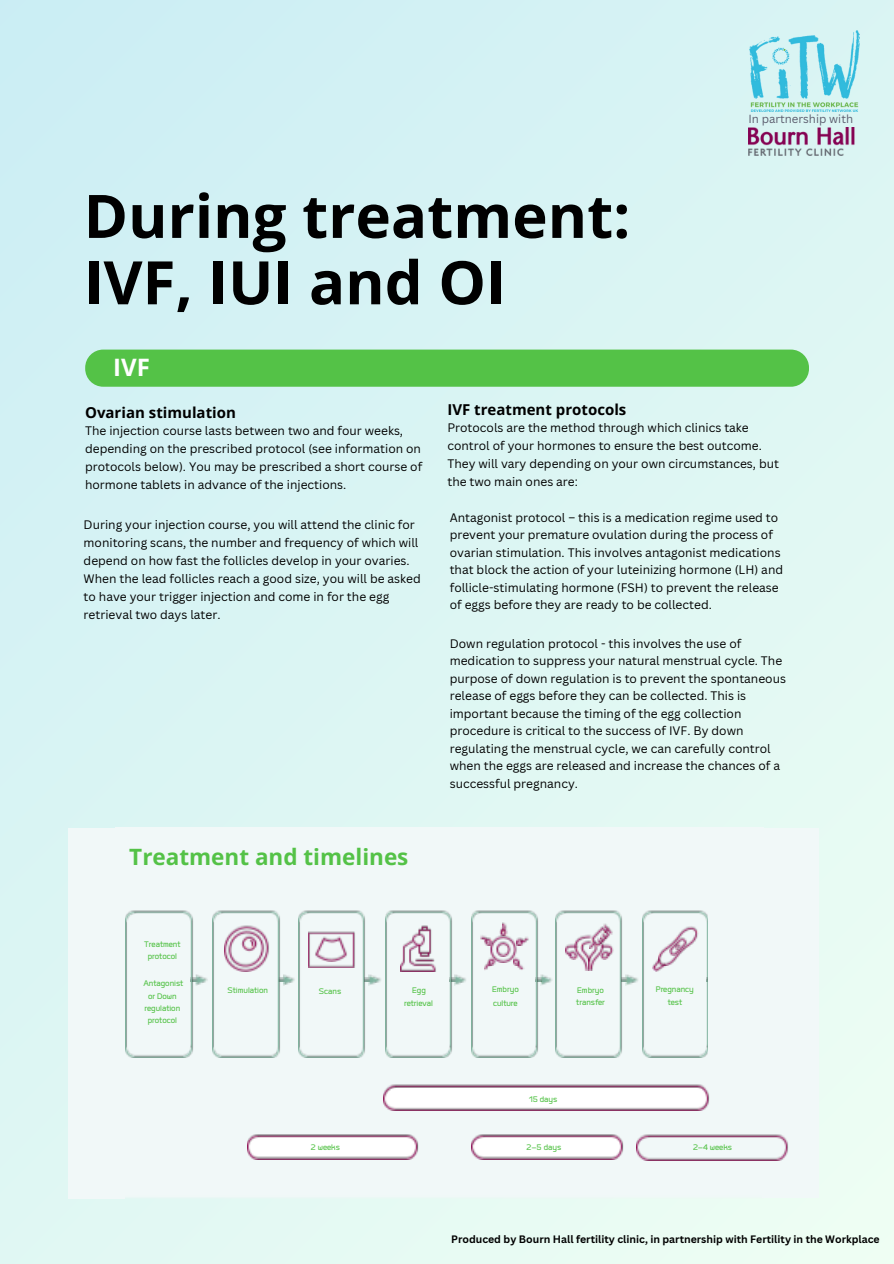
<style>
.page{position:relative;width:894px;height:1264px;background:#fff}
.page>*{position:absolute;margin:0;border:0;box-sizing:border-box;transform-origin:0 0}
.t1{font:700 60px/66.3px "Open Sans";color:#000}
.t2{font:700 24px "Open Sans";color:#fff}
.t3{font:700 22.5px "Open Sans";color:#54c247}
.t4{font:700 15px "Open Sans";color:#000}
.t5{font:12px/18px "Canva Sans";color:#000}
.t6{font:11.4px "Canva Sans";color:#5c5d6e}
.t7{font:700 10.5px/12.3px "Oxygen";color:#54c247;text-align:center}
.t8{font:700 10.5px "Canva Sans";color:#000}
</style>
<div class="page">
<div style="left:0;top:0;width:893px;height:1263px;background:linear-gradient(to right,#d3f1f4,#e3f9f3)"></div>
<div style="left:85px;top:349px;width:723px;height:38px;background:#54c247"></div>
<img style="left:749px;top:30px;width:110px;height:81px">
<img style="left:748px;top:127px;width:111px;height:29px">
<div style="left:115px;top:827px;width:648px;height:371px;background:#f1f8f8"></div>
<img style="left:384px;top:1084px;width:325px;height:26px">
<img style="left:247px;top:1133px;width:171px;height:26px">
<img style="left:471px;top:1133px;width:151px;height:26px">
<img style="left:124px;top:910px;width:584px;height:147px">
<div style="left:68px;top:828px;width:56px;height:370px;background:#f1f8f8"></div>
<div style="left:708px;top:910px;width:56px;height:153px;background:#f1f8f8"></div>
<svg style="left:673px;top:1128px;width:89px;height:34px"></svg>
<div style="left:762px;top:828px;width:56px;height:369px;background:#f1f8f8"></div>
<img style="left:636px;top:1134px;width:152px;height:26px">
<p class="t1" style="left:84px;top:181px;width:548px">During treatment:<br>IVF, IUI and OI</p>
<p class="t6" style="left:748px;top:111px;width:106px">In partnership with</p>
<h1 class="t2" style="left:113px;top:350px;width:38px">IVF</h1>
<p class="t4" style="left:85px;top:402px;width:152px">Ovarian stimulation</p>
<p class="t5" style="left:85px;top:421px;width:338px">The injection course lasts between two and four weeks, depending on the prescribed protocol (see information on protocols below). You may be prescribed a short course of hormone tablets in advance of the injections.</p>
<h2 class="t4" style="left:447px;top:399px;width:180px">IVF treatment protocols</h2>
<h2 class="t5" style="left:447px;top:418px;width:333px">Protocols are the method through which clinics take control of your hormones to ensure the best outcome.<br>They will vary depending on your own circumstances, but the two main ones are:</h2>
<h4 class="t5" style="left:84px;top:515px;width:338px">During your injection course, you will attend the clinic for monitoring scans, the number and frequency of which will depend on how fast the follicles develop in your ovaries.<br>When the lead follicles reach a good size, you will be asked to have your trigger injection and come in for the egg retrieval two days later.</h4>
<h4 class="t5" style="left:449px;top:509px;width:330px;line-height:16.8px">Antagonist protocol – this is a medication regime used to prevent your premature ovulation during the process of</h4>
<h4 class="t5" style="left:449px;top:544px;width:335px;line-height:16.8px">ovarian stimulation. This involves antagonist medications that block the action of your luteinizing hormone (LH) and</h4>
<h4 class="t5" style="left:449px;top:579px;width:330px;line-height:16.8px">follicle-stimulating hormone (FSH) to prevent the release of eggs before they are ready to be collected.</h4>
<h4 class="t5" style="left:449px;top:635px;width:334px;line-height:16.8px">Down regulation protocol - this involves the use of medication to suppress your natural menstrual cycle. The</h4>
<h4 class="t5" style="left:449px;top:670px;width:337px;line-height:16.8px">purpose of down regulation is to prevent the spontaneous release of eggs before they can be collected. This is</h4>
<h4 class="t5" style="left:449px;top:705px;width:295px;line-height:16.8px">important because the timing of the egg collection procedure is critical to the success of IVF. By down</h4>
<h4 class="t5" style="left:449px;top:740px;width:332px;line-height:16.8px">regulating the menstrual cycle, we can carefully control when the eggs are released and increase the chances of a</h4>
<h4 class="t5" style="left:449px;top:774px;width:130px">successful pregnancy.</h4>
<p class="t3" style="left:129px;top:840px;width:280px">Treatment and timelines</p>
<p class="t7" style="left:144px;top:937px;width:38px">Treatment protocol</p>
<p class="t7" style="left:143px;top:976px;width:41px">Antagonist or Down regulation protocol</p>
<p class="t7" style="left:227px;top:982px;width:42px">Stimulation</p>
<p class="t7" style="left:319px;top:983px;width:24px">Scans</p>
<p class="t7" style="left:412px;top:983px;width:15px">Egg</p>
<p class="t7" style="left:404px;top:996px;width:30px">retrieval</p>
<p class="t7" style="left:311px;top:1140px;width:30px">2 weeks</p>
<p class="t7" style="left:492px;top:982px;width:28px;line-height:13.5px;text-align:left">Embryo culture</p>
<p class="t7" style="left:576px;top:982px;width:30px;text-align:left">Embryo transfer</p>
<p class="t7" style="left:655px;top:982px;width:39px">Pregnancy test</p>
<p class="t7" style="left:529px;top:1091px;width:30px">15 days</p>
<p class="t7" style="left:526px;top:1140px;width:36px">2-5 days</p>
<p class="t7" style="left:692px;top:1140px;width:40px">2-4 weeks</p>
<h4 class="t8" style="left:451px;top:1231px;width:430px">Produced by Bourn Hall fertility clinic, in partnership with Fertility in the Workplace</h4>
</div>
